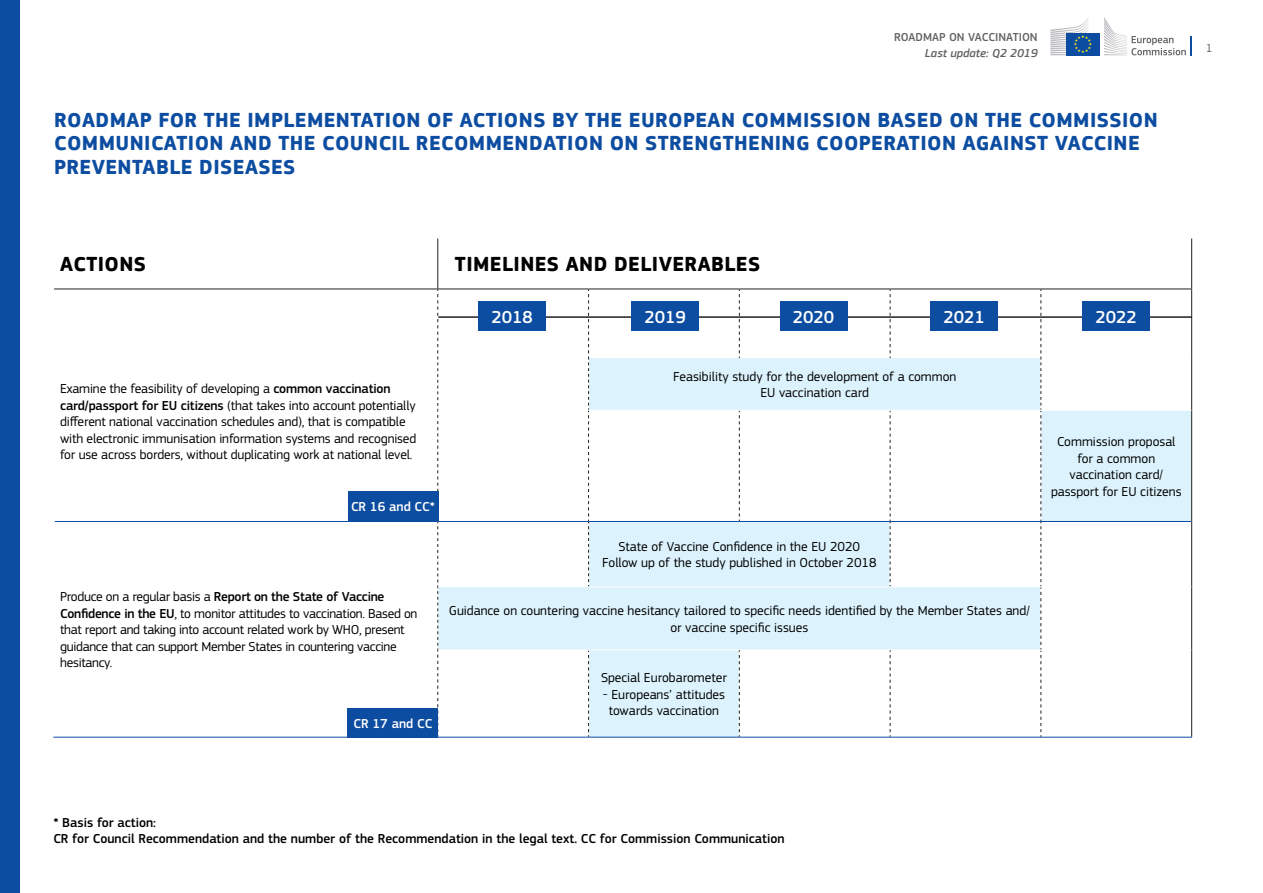
<style>
.page{position:relative;width:1263px;height:893px;background:#fff}
.page>*{position:absolute;margin:0;border:0;box-sizing:border-box;transform-origin:0 0}
.t1{font:700 21px/23.1px "EC Square Sans Pro";letter-spacing:.02em;color:#0d4da1}
.t2{font:700 21px "EC Square Sans Pro";letter-spacing:.02em;color:#000}
.t3{font:500 18px "EC Square Sans Pro";color:#fff}
.t4{font:13.5px/16.5px "EC Square Sans Pro";letter-spacing:-.01em;color:#000;text-align:center}
.t5{font:500 13.5px/16.2px "EC Square Sans Pro";color:#000}
.t6{font:500 13.5px "EC Square Sans Pro";color:#fff}
.t7{font:500 12px "EC Square Sans Pro";color:#636366}
.t8{font:italic 500 12px "EC Square Sans Pro";color:#636366}
.t9{font:12px "EC Square Sans Pro";color:#636366}
.s1{font-weight:500}
</style>
<div class="page">
<svg style="left:1104px;top:17px;width:88px;height:38px"></svg>
<div style="left:1066px;top:33px;width:34px;height:22px;background:#0d4da1"></div>
<svg style="left:1050px;top:17px;width:42px;height:38px"></svg>
<div style="left:0;top:0;width:19px;height:893px;background:#0d4da1"></div>
<svg style="left:438px;top:358px;width:753px;height:379px"></svg>
<hr style="left:1191px;top:239px;width:1px;height:50px;background:#231f20">
<hr style="left:54px;top:289px;width:384px;height:1px;background:#231f20">
<hr style="left:438px;top:289px;width:150px;height:1px;background:#231f20">
<hr style="left:588px;top:289px;width:151px;height:1px;background:#231f20">
<hr style="left:739px;top:289px;width:151px;height:1px;background:#231f20">
<hr style="left:890px;top:289px;width:151px;height:1px;background:#231f20">
<hr style="left:1041px;top:289px;width:151px;height:1px;background:#231f20">
<svg style="left:739px;top:289px;width:1px;height:69px"></svg>
<svg style="left:890px;top:289px;width:1px;height:69px"></svg>
<hr style="left:1191px;top:289px;width:1px;height:69px;background:#231f20">
<hr style="left:1191px;top:358px;width:1px;height:52px;background:#231f20">
<svg style="left:739px;top:411px;width:1px;height:110px"></svg>
<hr style="left:1191px;top:410px;width:1px;height:111px;background:#231f20">
<svg style="left:588px;top:289px;width:1px;height:297px"></svg>
<svg style="left:890px;top:411px;width:1px;height:175px"></svg>
<hr style="left:1191px;top:521px;width:1px;height:66px;background:#231f20">
<svg style="left:437px;top:289px;width:1px;height:419px"></svg>
<svg style="left:588px;top:651px;width:1px;height:86px"></svg>
<svg style="left:1040px;top:289px;width:1px;height:448px"></svg>
<hr style="left:1191px;top:587px;width:1px;height:63px;background:#231f20">
<hr style="left:1191px;top:650px;width:1px;height:87px;background:#231f20">
<hr style="left:438px;top:410px;width:150px;height:1px;background:#fff">
<hr style="left:588px;top:410px;width:151px;height:1px;background:#fff">
<hr style="left:739px;top:410px;width:151px;height:1px;background:#fff">
<hr style="left:890px;top:410px;width:151px;height:1px;background:#fff">
<hr style="left:1041px;top:410px;width:150px;height:1px;background:#fff">
<hr style="left:438px;top:650px;width:150px;height:1px;background:#fff">
<hr style="left:588px;top:650px;width:151px;height:1px;background:#fff">
<hr style="left:739px;top:650px;width:151px;height:1px;background:#fff">
<hr style="left:890px;top:650px;width:151px;height:1px;background:#fff">
<hr style="left:1041px;top:650px;width:150px;height:1px;background:#fff">
<hr style="left:438px;top:586px;width:150px;height:1px;background:#fff">
<hr style="left:588px;top:586px;width:151px;height:1px;background:#fff">
<hr style="left:739px;top:586px;width:151px;height:1px;background:#fff">
<hr style="left:890px;top:586px;width:151px;height:1px;background:#fff">
<hr style="left:1041px;top:586px;width:150px;height:1px;background:#fff">
<svg style="left:739px;top:650px;width:1px;height:87px"></svg>
<svg style="left:890px;top:650px;width:1px;height:87px"></svg>
<hr style="left:437px;top:239px;width:1px;height:50px;background:#231f20">
<hr style="left:53px;top:737px;width:385px;height:1px;background:#0d4da1">
<hr style="left:438px;top:737px;width:150px;height:1px;background:#0d4da1">
<hr style="left:588px;top:737px;width:151px;height:1px;background:#0d4da1">
<hr style="left:739px;top:737px;width:151px;height:1px;background:#0d4da1">
<hr style="left:890px;top:737px;width:151px;height:1px;background:#0d4da1">
<hr style="left:1041px;top:737px;width:151px;height:1px;background:#0d4da1">
<hr style="left:55px;top:521px;width:383px;height:1px;background:#0d4da1">
<hr style="left:438px;top:521px;width:150px;height:1px;background:#0d4da1">
<hr style="left:588px;top:521px;width:151px;height:1px;background:#0d4da1">
<hr style="left:739px;top:521px;width:151px;height:1px;background:#0d4da1">
<hr style="left:890px;top:521px;width:151px;height:1px;background:#0d4da1">
<hr style="left:1041px;top:521px;width:150px;height:1px;background:#0d4da1">
<div style="left:348px;top:491px;width:90px;height:30px;background:#0d4da1"></div>
<div style="left:348px;top:708px;width:90px;height:30px;background:#0d4da1"></div>
<hr style="left:438px;top:316px;width:754px;height:2px;background:#231f20">
<div style="left:479px;top:301px;width:67px;height:30px;background:#0d4da1"></div>
<div style="left:631px;top:301px;width:68px;height:30px;background:#0d4da1"></div>
<div style="left:780px;top:301px;width:67px;height:30px;background:#0d4da1"></div>
<div style="left:931px;top:301px;width:67px;height:30px;background:#0d4da1"></div>
<div style="left:1082px;top:301px;width:68px;height:30px;background:#0d4da1"></div>
<p class="t7" style="left:894px;top:30px;width:145px">ROADMAP ON VACCINATION</p>
<p class="t8" style="left:925px;top:46px;width:114px">Last update: Q2 2019</p>
<h1 class="t1" style="left:54px;top:110px;width:1105px">ROADMAP FOR THE IMPLEMENTATION OF ACTIONS BY THE EUROPEAN COMMISSION BASED ON THE COMMISSION<br>COMMUNICATION AND THE COUNCIL RECOMMENDATION ON STRENGTHENING COOPERATION AGAINST VACCINE<br>PREVENTABLE DISEASES</h1>
<p class="t9" style="left:1206px;top:41px;width:8px">1</p>
<h1 class="t2" style="left:60px;top:252px;width:87px">ACTIONS</h1>
<h1 class="t2" style="left:455px;top:252px;width:307px">TIMELINES AND DELIVERABLES</h1>
<h2 class="t3" style="left:492px;top:307px;width:43px">2018</h2>
<h2 class="t3" style="left:644px;top:307px;width:43px">2019</h2>
<h2 class="t3" style="left:793px;top:307px;width:43px">2020</h2>
<h2 class="t3" style="left:944px;top:307px;width:43px">2021</h2>
<h2 class="t3" style="left:1095px;top:307px;width:43px">2022</h2>
<p class="t4" style="left:60px;top:381px;width:358px;text-align:left">Examine the feasibility of developing a <span class="s1">common vaccination card/passport for EU citizens</span> (that takes into account potentially different national vaccination schedules and), that is compatible with electronic immunisation information systems and recognised for use across borders, without duplicating work at national level.</p>
<p class="t4" style="left:673px;top:368px;width:285px">Feasibility study for the development of a common<br>EU vaccination card</p>
<p class="t6" style="left:351px;top:499px;width:85px">CR 16 and CC*</p>
<p class="t4" style="left:60px;top:589px;width:359px;text-align:left">Produce on a regular basis a <span class="s1">Report on the State of Vaccine Confidence in the EU</span>, to monitor attitudes to vaccination. Based on that report and taking into account related work by WHO, present guidance that can support Member States in countering vaccine hesitancy.</p>
<p class="t6" style="left:354px;top:716px;width:80px">CR 17 and CC</p>
<p class="t4" style="left:602px;top:538px;width:276px">State of Vaccine Confidence in the EU 2020<br>Follow up of the study published in October 2018</p>
<p class="t4" style="left:449px;top:603px;width:582px">Guidance on countering vaccine hesitancy tailored to specific needs identified by the Member States and/ or vaccine specific issues</p>
<p class="t4" style="left:601px;top:669px;width:127px">Special Eurobarometer</p>
<p class="t4" style="left:603px;top:686px;width:124px">- Europeans’ attitudes towards vaccination</p>
<p class="t4" style="left:1051px;top:434px;width:132px">Commission proposal for a common vaccination card/ passport for EU citizens</p>
<p class="t5" style="left:53px;top:814px;width:733px">* Basis for action:<br>CR for Council Recommendation and the number of the Recommendation in the legal text. CC for Commission Communication</p>
</div>
